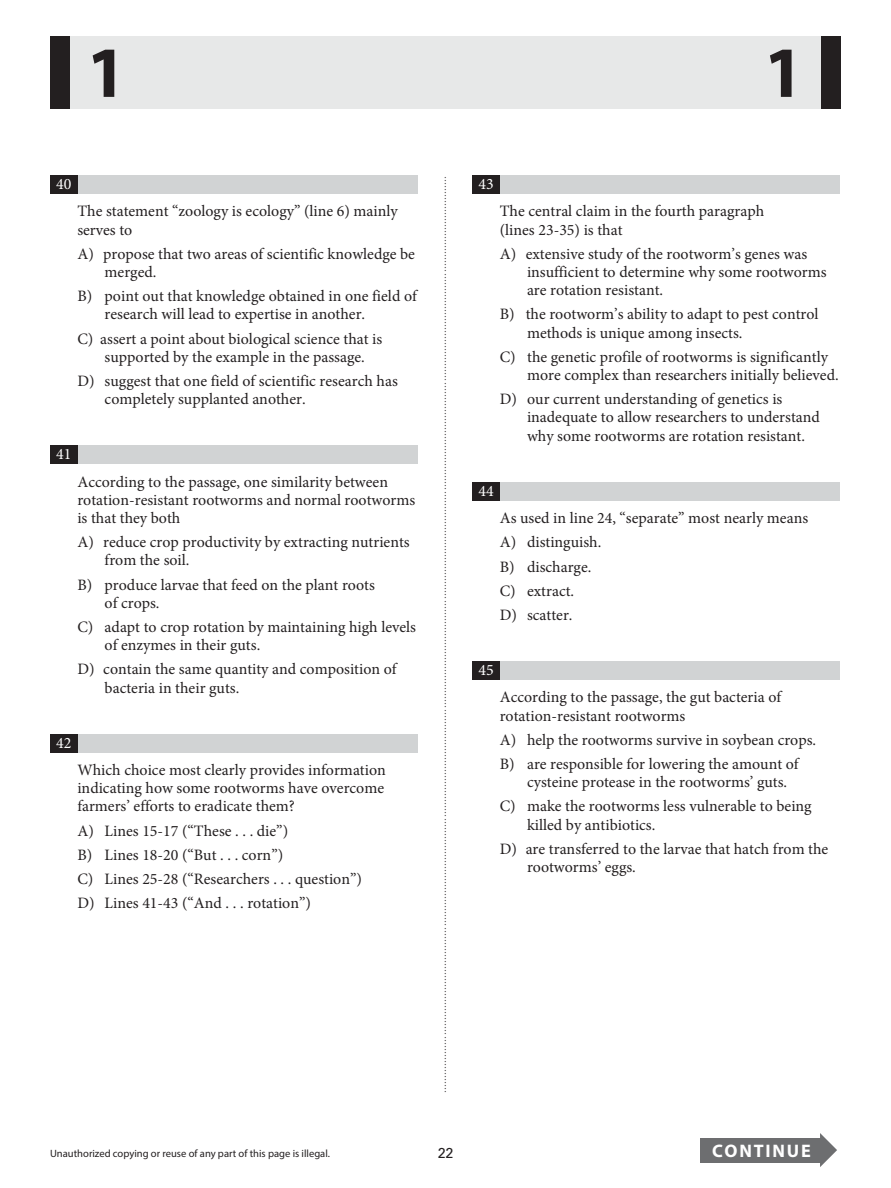
<style>
.page{position:relative;width:891px;height:1188px;background:#fff}
.page>*{position:absolute;margin:0;border:0;box-sizing:border-box;transform-origin:0 0}
.t1{font:700 72.6px "Myriad Pro";color:#231f20}
.t2{font:700 18.15px "Myriad Pro";letter-spacing:.105em;color:#fff}
.t3{font:15.9px/18.1px "Minion Pro";color:#231f20}
.t4{font:15.9px "Minion Pro";color:#fff}
.t5{font:14.4px "Univers LT Std";color:#231f20}
.t6{font:12.15px "Times New Roman";color:#231f20}
.t7{font:10.65px "Myriad Pro";color:#231f20}
</style>
<div class="page">
<div style="left:67px;top:36px;width:757px;height:73px;background:#e7e8e8"></div>
<div style="left:700px;top:1138px;width:123px;height:25px;background:#6d6e70"></div>
<div style="left:50px;top:36px;width:20px;height:73px;background:#231f20"></div>
<div style="left:821px;top:36px;width:19px;height:73px;background:#231f20"></div>
<div style="left:50px;top:176px;width:368px;height:18px;background:#d1d3d4"></div>
<div style="left:50px;top:176px;width:27px;height:18px;background:#231f20"></div>
<div style="left:50px;top:446px;width:368px;height:18px;background:#d1d3d4"></div>
<div style="left:50px;top:446px;width:27px;height:18px;background:#231f20"></div>
<div style="left:50px;top:734px;width:368px;height:18px;background:#d1d3d4"></div>
<div style="left:50px;top:734px;width:27px;height:18px;background:#231f20"></div>
<div style="left:473px;top:176px;width:367px;height:18px;background:#d1d3d4"></div>
<div style="left:473px;top:176px;width:27px;height:18px;background:#231f20"></div>
<div style="left:473px;top:482px;width:367px;height:18px;background:#d1d3d4"></div>
<div style="left:473px;top:482px;width:27px;height:18px;background:#231f20"></div>
<div style="left:473px;top:662px;width:367px;height:18px;background:#d1d3d4"></div>
<div style="left:473px;top:662px;width:27px;height:18px;background:#231f20"></div>
<svg style="left:820px;top:1133px;width:17px;height:34px"></svg>
<h1 class="t1" style="left:86px;top:25px;width:42px">1</h1>
<h1 class="t1" style="left:764px;top:25px;width:42px">1</h1>
<p class="t4" style="left:56px;top:174px;width:17px">40</p>
<p class="t3" style="left:77px;top:202px;width:322px">The statement “zoology is ecology” (line 6) mainly serves to</p>
<p class="t3" style="left:105px;top:246px;width:312px;text-indent:-27px">A) propose that two areas of scientific knowledge be merged.</p>
<p class="t3" style="left:105px;top:287px;width:314px;text-indent:-27px">B) point out that knowledge obtained in one field of research will lead to expertise in another.</p>
<p class="t3" style="left:105px;top:331px;width:279px;text-indent:-27px">C) assert a point about biological science that is supported by the example in the passage.</p>
<p class="t3" style="left:105px;top:372px;width:295px;text-indent:-27px">D) suggest that one field of scientific research has completely supplanted another.</p>
<p class="t4" style="left:56px;top:444px;width:17px">41</p>
<p class="t3" style="left:77px;top:473px;width:339px">According to the passage, one similarity between rotation-resistant rootworms and normal rootworms is that they both</p>
<p class="t3" style="left:105px;top:534px;width:307px;text-indent:-27px">A) reduce crop productivity by extracting nutrients from the soil.</p>
<p class="t3" style="left:105px;top:576px;width:272px;text-indent:-27px">B) produce larvae that feed on the plant roots of crops.</p>
<p class="t3" style="left:105px;top:618px;width:313px;text-indent:-27px">C) adapt to crop rotation by maintaining high levels of enzymes in their guts.</p>
<p class="t3" style="left:105px;top:662px;width:293px;text-indent:-27px">D) contain the same quantity and composition of bacteria in their guts.</p>
<p class="t4" style="left:56px;top:732px;width:17px">42</p>
<p class="t3" style="left:77px;top:761px;width:310px;text-align:justify">Which choice most clearly provides information indicating how some rootworms have overcome farmers’ efforts to eradicate them?</p>
<p class="t3" style="left:77px;top:819px;width:286px;line-height:24.3px">A) Lines 15-17 (“These . . . die”)<br>B) Lines 18-20 (“But . . . corn”)<br>C) Lines 25-28 (“Researchers . . . question”)<br>D) Lines 41-43 (“And . . . rotation”)</p>
<p class="t6" style="left:458px;top:176px;width:919px;rotate:90deg">...............................................................................................................................................................................................................................................................................................................</p>
<p class="t4" style="left:479px;top:174px;width:17px">43</p>
<p class="t3" style="left:500px;top:202px;width:266px">The central claim in the fourth paragraph (lines 23-35) is that</p>
<p class="t3" style="left:527px;top:246px;width:301px;text-indent:-27px">A) extensive study of the rootworm’s genes was insufficient to determine why some rootworms are rotation resistant.</p>
<p class="t3" style="left:527px;top:307px;width:293px;text-indent:-27px">B) the rootworm’s ability to adapt to pest control methods is unique among insects.</p>
<p class="t3" style="left:527px;top:349px;width:313px;text-indent:-27px">C) the genetic profile of rootworms is significantly more complex than researchers initially believed.</p>
<p class="t3" style="left:527px;top:391px;width:294px;text-indent:-27px">D) our current understanding of genetics is inadequate to allow researchers to understand why some rootworms are rotation resistant.</p>
<p class="t4" style="left:479px;top:480px;width:17px">44</p>
<p class="t3" style="left:500px;top:506px;width:310px;line-height:24.2px">As used in line 24, “separate” most nearly means<br>A) distinguish.<br>B) discharge.<br>C) extract.<br>D) scatter.</p>
<p class="t4" style="left:479px;top:659px;width:17px">45</p>
<p class="t3" style="left:500px;top:688px;width:283px">According to the passage, the gut bacteria of rotation-resistant rootworms</p>
<p class="t3" style="left:500px;top:731px;width:318px">A) help the rootworms survive in soybean crops.</p>
<p class="t3" style="left:527px;top:755px;width:273px;text-indent:-27px">B) are responsible for lowering the amount of cysteine protease in the rootworms’ guts.</p>
<p class="t3" style="left:527px;top:797px;width:286px;text-indent:-27px">C) make the rootworms less vulnerable to being killed by antibiotics.</p>
<p class="t3" style="left:527px;top:841px;width:303px;text-indent:-27px">D) are transferred to the larvae that hatch from the rootworms’ eggs.</p>
<p class="t7" style="left:50px;top:1149px;width:281px">Unauthorized copying or reuse of any part of this page is illegal.</p>
<p class="t5" style="left:438px;top:1146px;width:17px">22</p>
<p class="t2" style="left:712px;top:1139px;width:100px">CONTINUE</p>
</div>
